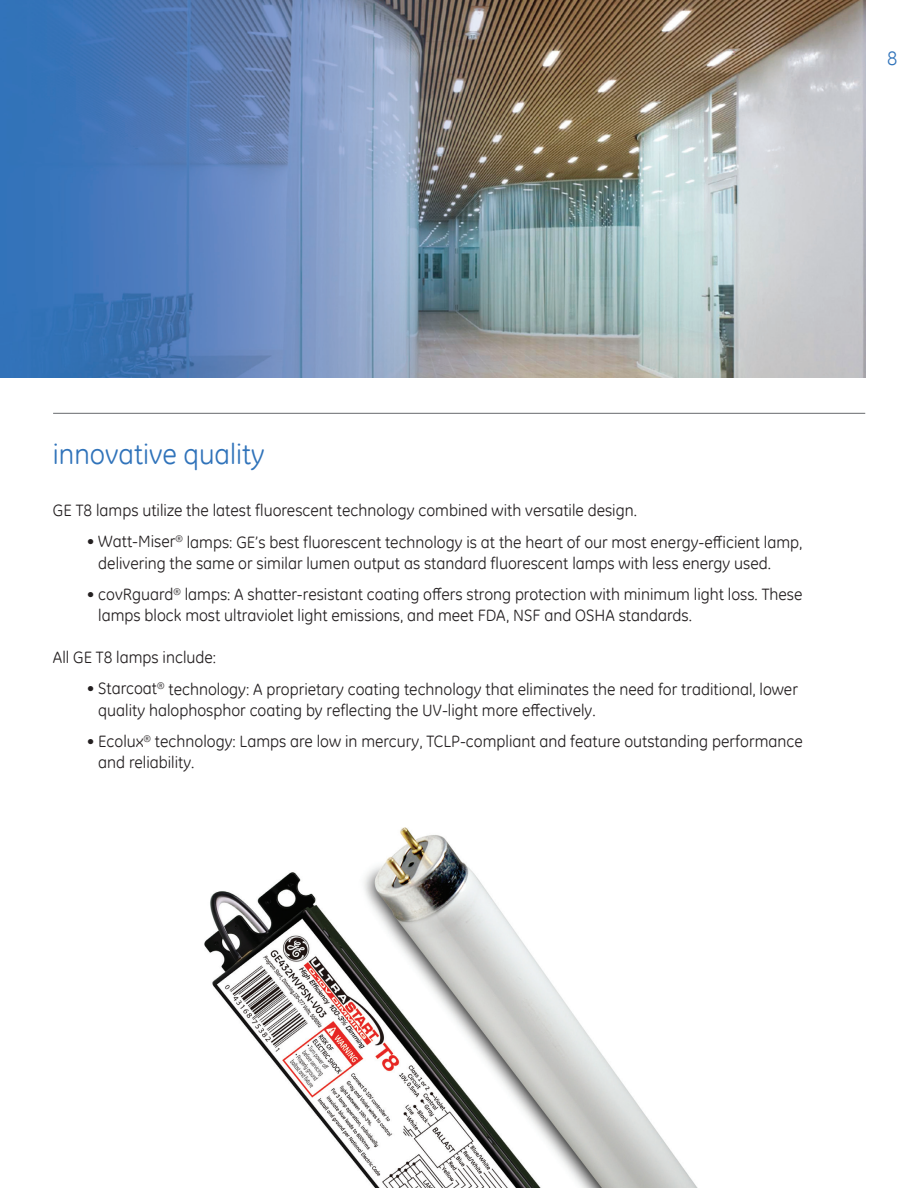
<style>
.page{position:relative;width:918px;height:1188px;background:#fff}
.page>*{position:absolute;margin:0;border:0;box-sizing:border-box;transform-origin:0 0}
.t1{font:28.5px "GE Inspira";color:#3073ba}
.t2{font:19.5px "GE Inspira";color:#3073ba}
.t3{font:16.5px/21px "GE Inspira";color:#231f20}
</style>
<div class="page">
<img style="left:0;top:0;width:865px;height:377px">
<hr style="left:53px;top:413px;width:812px;height:1px;background:#808285">
<img style="left:204px;top:827px;width:494px;height:361px">
<p class="t2" style="left:887px;top:45px;width:12px">8</p>
<h1 class="t1" style="left:53px;top:435px;width:213px">innovative quality</h1>
<p class="t3" style="left:53px;top:499px;width:586px">GE T8 lamps utilize the latest fluorescent technology combined with versatile design.</p>
<p class="t3" style="left:98px;top:531px;width:705px;text-indent:-12px">• Watt-Miser<sup>®</sup> lamps: GE’s best fluorescent technology is at the heart of our most energy-efficient lamp, delivering the same or similar lumen output as standard fluorescent lamps with less energy used.</p>
<p class="t3" style="left:98px;top:583px;width:706px;text-indent:-12px">• covRguard<sup>®</sup> lamps: A shatter-resistant coating offers strong protection with minimum light loss. These lamps block most ultraviolet light emissions, and meet FDA, NSF and OSHA standards.</p>
<p class="t3" style="left:53px;top:646px;width:165px">All GE T8 lamps include:</p>
<p class="t3" style="left:98px;top:678px;width:701px;text-indent:-12px">• Starcoat<sup>®</sup> technology: A proprietary coating technology that eliminates the need for traditional, lower quality halophosphor coating by reflecting the UV-light more effectively.</p>
<p class="t3" style="left:98px;top:730px;width:706px;text-indent:-12px">• Ecolux<sup>®</sup> technology: Lamps are low in mercury, TCLP-compliant and feature outstanding performance and reliability.</p>
</div>
